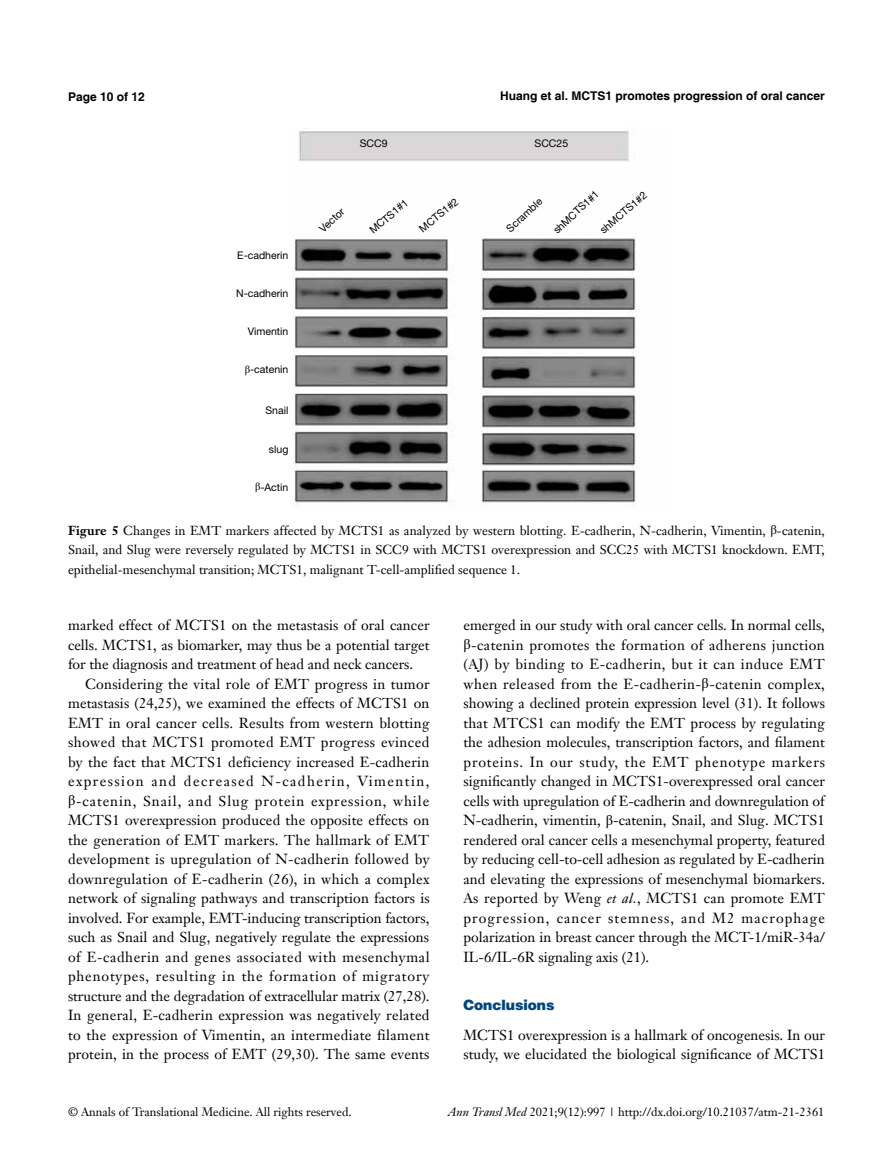
<style>
.page{position:relative;width:893px;height:1170px;background:#fff}
.page>*{position:absolute;margin:0;border:0;box-sizing:border-box;transform-origin:0 0}
.t1{font:14.25px/19.5px "Janson Text LT";color:#000;text-align:justify}
.t2{font:900 14.25px "Helvetica";color:#004680}
.t3{font:12.75px/19.5px "Janson Text LT";color:#000;text-align:justify}
.t4{font:12px "Janson Text LT";color:#000}
.t5{font:700 12px "Helvetica";color:#000}
.t6{font:10.5px "Helvetica Neue LT Pro";color:#000}
.s1{font-family:"Times New Roman"}
.s2{font-weight:700}
.s3{font-style:italic}
</style>
<div class="page">
<img style="left:292px;top:128px;width:344px;height:380px">
<p class="t5" style="left:68px;top:89px;width:78px">Page 10 of 12</p>
<p class="t6" style="left:237px;top:249px;width:53px">E-cadherin</p>
<p class="t6" style="left:236px;top:287px;width:54px">N-cadherin</p>
<p class="t6" style="left:248px;top:325px;width:42px">Vimentin</p>
<p class="t6" style="left:245px;top:363px;width:45px"><span class="s1">β</span>-catenin</p>
<p class="t6" style="left:265px;top:404px;width:24px">Snail</p>
<p class="t6" style="left:269px;top:442px;width:21px">slug</p>
<p class="t6" style="left:255px;top:480px;width:35px"><span class="s1">β</span>-Actin</p>
<p class="t5" style="left:500px;top:88px;width:326px">Huang et al. MCTS1 promotes progression of oral cancer</p>
<p class="t6" style="left:360px;top:137px;width:29px">SCC9</p>
<p class="t6" style="left:535px;top:137px;width:35px">SCC25</p>
<p class="t6" style="left:317px;top:225px;width:31px;rotate:-43deg">Vector</p>
<p class="t6" style="left:367px;top:226px;width:49px;rotate:-40deg">MCTS1#1</p>
<p class="t6" style="left:416px;top:224px;width:49px;rotate:-39deg">MCTS1#2</p>
<p class="t6" style="left:504px;top:225px;width:46px;rotate:-43deg">Scramble</p>
<p class="t6" style="left:550px;top:227px;width:60px;rotate:-43deg">shMCTS1#1</p>
<p class="t6" style="left:597px;top:226px;width:60px;rotate:-40deg">shMCTS1#2</p>
<p class="t3" style="left:68px;top:520px;width:758px"><span class="s2">Figure 5</span> Changes in EMT markers affected by MCTS1 as analyzed by western blotting. E-cadherin, N-cadherin, Vimentin, <span class="s1">β</span>-catenin, Snail, and Slug were reversely regulated by MCTS1 in SCC9 with MCTS1 overexpression and SCC25 with MCTS1 knockdown. EMT, epithelial-mesenchymal transition; MCTS1, malignant T-cell-amplified sequence 1.</p>
<p class="t1" style="left:68px;top:615px;width:363px">marked effect of MCTS1 on the metastasis of oral cancer cells. MCTS1, as biomarker, may thus be a potential target for the diagnosis and treatment of head and neck cancers.</p>
<p class="t1" style="left:68px;top:673px;width:363px;text-indent:17px">Considering the vital role of EMT progress in tumor metastasis (24,25), we examined the effects of MCTS1 on EMT in oral cancer cells. Results from western blotting showed that MCTS1 promoted EMT progress evinced by the fact that MCTS1 deficiency increased E-cadherin expression and decreased N-cadherin, Vimentin, <span class="s1">β</span>-catenin, Snail, and Slug protein expression, while MCTS1 overexpression produced the opposite effects on the generation of EMT markers. The hallmark of EMT development is upregulation of N-cadherin followed by downregulation of E-cadherin (26), in which a complex network of signaling pathways and transcription factors is involved. For example, EMT-inducing transcription factors, such as Snail and Slug, negatively regulate the expressions of E-cadherin and genes associated with mesenchymal phenotypes, resulting in the formation of migratory structure and the degradation of extracellular matrix (27,28).<br>In general, E-cadherin expression was negatively related to the expression of Vimentin, an intermediate filament protein, in the process of EMT (29,30). The same events</p>
<p class="t1" style="left:463px;top:615px;width:363px">emerged in our study with oral cancer cells. In normal cells, <span class="s1">β</span>-catenin promotes the formation of adherens junction (AJ) by binding to E-cadherin, but it can induce EMT when released from the E-cadherin-<span class="s1">β</span>-catenin complex, showing a declined protein expression level (31). It follows that MTCS1 can modify the EMT process by regulating the adhesion molecules, transcription factors, and filament proteins. In our study, the EMT phenotype markers significantly changed in MCTS1-overexpressed oral cancer cells with upregulation of E-cadherin and downregulation of N-cadherin, vimentin, <span class="s1">β</span>-catenin, Snail, and Slug. MCTS1 rendered oral cancer cells a mesenchymal property, featured by reducing cell-to-cell adhesion as regulated by E-cadherin and elevating the expressions of mesenchymal biomarkers.<br>As reported by Weng <span class="s3">et al.</span>, MCTS1 can promote EMT progression, cancer stemness, and M2 macrophage polarization in breast cancer through the MCT-1/miR-34a/ IL-6/IL-6R signaling axis (21).</p>
<p class="t2" style="left:463px;top:996px;width:92px">Conclusions</p>
<p class="t1" style="left:463px;top:1024px;width:363px">MCTS1 overexpression is a hallmark of oncogenesis. In our study, we elucidated the biological significance of MCTS1</p>
<p class="t4" style="left:68px;top:1104px;width:285px">© Annals of Translational Medicine. All rights reserved.</p>
<p class="t4" style="left:448px;top:1104px;width:378px"><span class="s3">Ann Transl Med</span> 2021;9(12):997 | http://dx.doi.org/10.21037/atm-21-2361</p>
</div>
